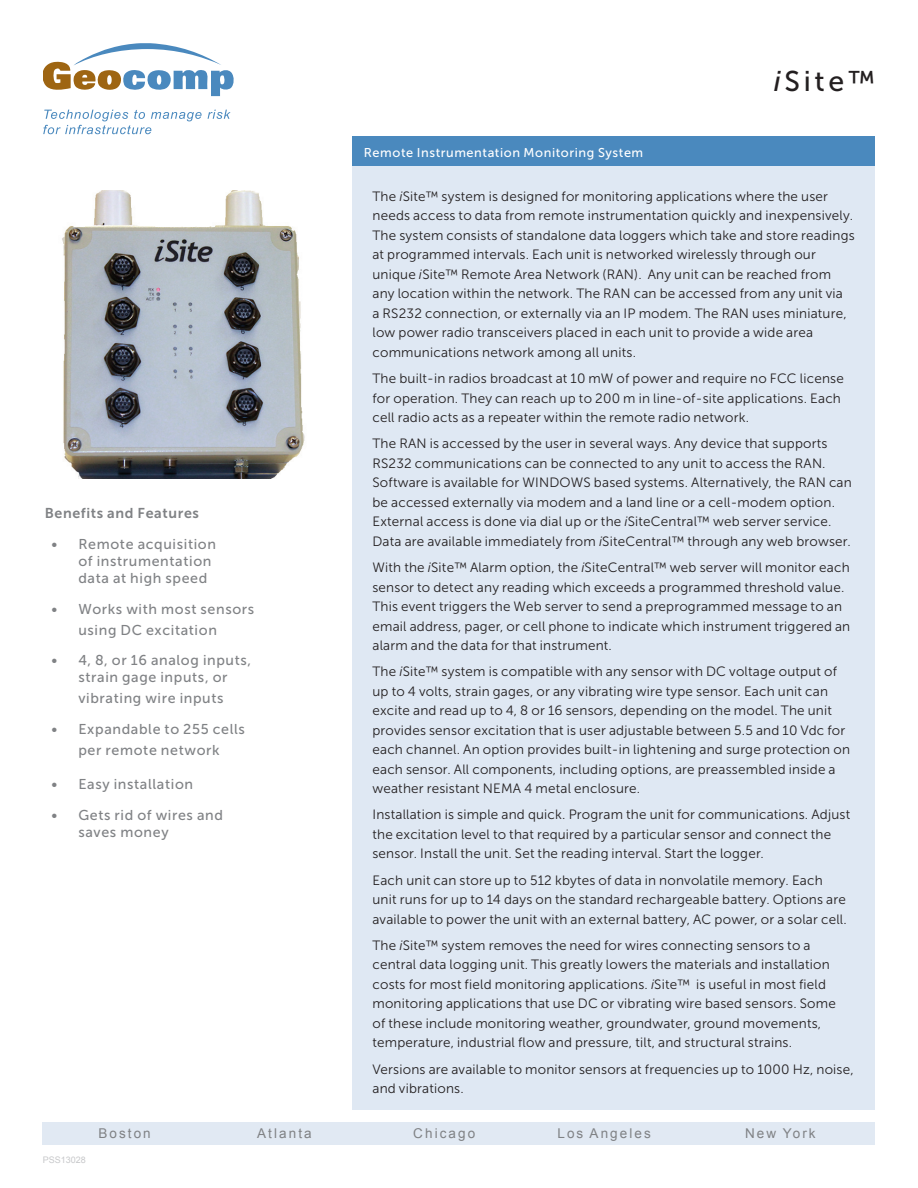
<style>
.page{position:relative;width:918px;height:1188px;background:#fff}
.page>*{position:absolute;margin:0;border:0;box-sizing:border-box;transform-origin:0 0}
.t1{font:28.5px "Museo Sans 500";color:#231f20}
.t2{font:14.25px/17.1px "Museo Sans 500";letter-spacing:.045em;color:#808285}
.t3{font:14.25px "Museo Sans 700";letter-spacing:.045em;color:#808285}
.t4{font:13.5px/19.5px "Museo Sans 300";letter-spacing:.015em;color:#231f20}
.t5{font:13.5px "Arial";letter-spacing:.155em;color:#808285}
.t6{font:12.75px "Museo Sans 500";letter-spacing:.045em;color:#fff}
.t7{font:9px "Arial";color:#c7c8ca}
.s1{font-style:italic}
</style>
<div class="page">
<svg style="left:43px;top:43px;width:191px;height:53px"></svg>
<svg style="left:208px;top:110px;width:23px;height:9px"></svg>
<svg style="left:43px;top:110px;width:159px;height:24px"></svg>
<div style="left:43px;top:1122px;width:832px;height:23px;background:#e1e9f3"></div>
<div style="left:352px;top:136px;width:523px;height:35px;background:#4a89be"></div>
<img style="left:62px;top:191px;width:243px;height:288px">
<div style="left:352px;top:166px;width:523px;height:944px;background:#dfe8f3"></div>
<p class="t3" style="left:45px;top:505px;width:156px">Benefits and Features</p>
<p class="t2" style="left:78px;top:535px;width:139px;text-indent:-27px">• Remote acquisition of instrumentation data at high speed</p>
<p class="t2" style="left:78px;top:598px;width:177px;line-height:21px;text-indent:-27px">• Works with most sensors using DC excitation</p>
<p class="t2" style="left:51px;top:652px;width:201px;text-align:center">• 4, 8, or 16 analog inputs, strain gage inputs, or</p>
<p class="t2" style="left:78px;top:690px;width:147px">vibrating wire inputs</p>
<p class="t2" style="left:51px;top:719px;width:195px;line-height:21px;text-align:center">• Expandable to 255 cells per remote network</p>
<p class="t2" style="left:51px;top:776px;width:143px">• Easy installation</p>
<p class="t2" style="left:78px;top:807px;width:146px;text-indent:-27px">• Gets rid of wires and saves money</p>
<p class="t6" style="left:364px;top:146px;width:281px">Remote Instrumentation Monitoring System</p>
<h1 class="t1" style="left:774px;top:66px;width:103px"><span class="s1">i</span>Site™</h1>
<p class="t4" style="left:372px;top:187px;width:484px">The <span class="s1">i</span>Site™ system is designed for monitoring applications where the user needs access to data from remote instrumentation quickly and inexpensively.<br>The system consists of standalone data loggers which take and store readings at programmed intervals. Each unit is networked wirelessly through our unique <span class="s1">i</span>Site™ Remote Area Network (RAN). Any unit can be reached from any location within the network. The RAN can be accessed from any unit via<br>a RS232 connection, or externally via an IP modem. The RAN uses miniature, low power radio transceivers placed in each unit to provide a wide area communications network among all units.</p>
<p class="t4" style="left:372px;top:369px;width:473px">The built-in radios broadcast at 10 mW of power and require no FCC license for operation. They can reach up to 200 m in line-of-site applications. Each cell radio acts as a repeater within the remote radio network.</p>
<p class="t4" style="left:372px;top:434px;width:481px">The RAN is accessed by the user in several ways. Any device that supports RS232 communications can be connected to any unit to access the RAN.<br>Software is available for WINDOWS based systems. Alternatively, the RAN can be accessed externally via modem and a land line or a cell-modem option.<br>External access is done via dial up or the <span class="s1">i</span>SiteCentral™ web server service.<br>Data are available immediately from <span class="s1">i</span>SiteCentral™ through any web browser.</p>
<p class="t4" style="left:372px;top:558px;width:479px">With the <span class="s1">i</span>Site™ Alarm option, the <span class="s1">i</span>SiteCentral™ web server will monitor each sensor to detect any reading which exceeds a programmed threshold value.<br>This event triggers the Web server to send a preprogrammed message to an email address, pager, or cell phone to indicate which instrument triggered an alarm and the data for that instrument.</p>
<p class="t4" style="left:372px;top:662px;width:479px">The <span class="s1">i</span>Site™ system is compatible with any sensor with DC voltage output of up to 4 volts, strain gages, or any vibrating wire type sensor. Each unit can excite and read up to 4, 8 or 16 sensors, depending on the model. The unit provides sensor excitation that is user adjustable between 5.5 and 10 Vdc for each channel. An option provides built-in lightening and surge protection on each sensor. All components, including options, are preassembled inside a weather resistant NEMA 4 metal enclosure.</p>
<p class="t4" style="left:372px;top:805px;width:479px">Installation is simple and quick. Program the unit for communications. Adjust the excitation level to that required by a particular sensor and connect the sensor. Install the unit. Set the reading interval. Start the logger.</p>
<p class="t4" style="left:372px;top:870px;width:476px">Each unit can store up to 512 kbytes of data in nonvolatile memory. Each unit runs for up to 14 days on the standard rechargeable battery. Options are available to power the unit with an external battery, AC power, or a solar cell.</p>
<p class="t4" style="left:372px;top:936px;width:465px">The <span class="s1">i</span>Site™ system removes the need for wires connecting sensors to a central data logging unit. This greatly lowers the materials and installation costs for most field monitoring applications. <span class="s1">i</span>Site™ is useful in most field monitoring applications that use DC or vibrating wire based sensors. Some of these include monitoring weather, groundwater, ground movements, temperature, industrial flow and pressure, tilt, and structural strains.</p>
<p class="t4" style="left:372px;top:1059px;width:483px">Versions are available to monitor sensors at frequencies up to 1000 Hz, noise, and vibrations.</p>
<p class="t7" style="left:43px;top:1154px;width:45px">PSS13028</p>
<p class="t5" style="left:98px;top:1125px;width:54px">Boston</p>
<p class="t5" style="left:257px;top:1125px;width:56px">Atlanta</p>
<p class="t5" style="left:413px;top:1125px;width:64px">Chicago</p>
<p class="t5" style="left:557px;top:1125px;width:95px">Los Angeles</p>
<p class="t5" style="left:745px;top:1125px;width:72px">New York</p>
</div>
